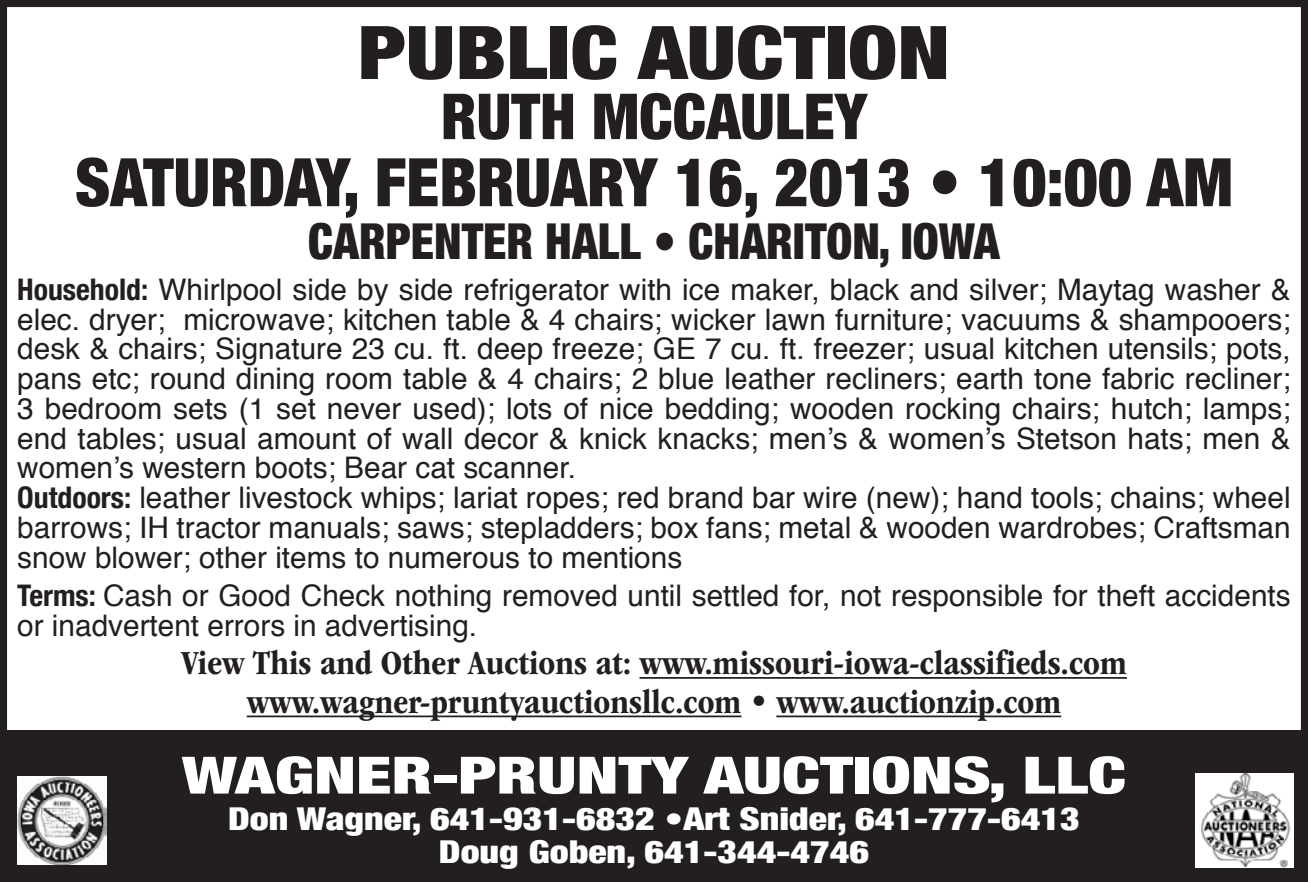
<style>
.page{position:relative;width:1308px;height:882px;background:#fff}
.page>*{position:absolute;margin:0;border:0;box-sizing:border-box;transform-origin:0 0}
.t1{font:900 condensed 73.85px "Helvetica Neue";color:#231f20;scale:1.2 1}
.t2{font:900 condensed 66.85px "Helvetica Neue";color:#231f20}
.t3{font:900 condensed 63.35px "Helvetica Neue";color:#231f20}
.t4{font:900 condensed 51.45px "Helvetica Neue";color:#fff;scale:1.38 1}
.t5{font:900 condensed 49.35px "Helvetica Neue";color:#231f20;scale:.94 1}
.t6{font:700 condensed 35px/38.5px "ITC Garamond Std";color:#231f20;text-align:center}
.t7{font:900 condensed 31.5px/32.9px "Helvetica Neue";color:#fff;text-align:center;scale:1.2 1}
.t8{font:29.75px/29.8px "Helvetica";color:#231f20}
.s1{font-family:"Helvetica Neue";font-weight:700;font-stretch:condensed}
</style>
<div class="page">
<hr style="left:639px;top:677px;width:487px;height:2px;background:#231f20">
<hr style="left:247px;top:716px;width:494px;height:1px;background:#231f20">
<hr style="left:776px;top:716px;width:285px;height:1px;background:#231f20">
<div style="left:0;top:0;width:1307px;height:882px;border:7px solid #231f20"></div>
<div style="left:2px;top:730px;width:1303px;height:146px;background:#231f20"></div>
<img style="left:18px;top:776px;width:89px;height:88px">
<img style="left:1195px;top:773px;width:98px;height:95px">
<h1 class="t1" style="left:358px;top:-8px;width:494px">PUBLIC AUCTION</h1>
<h3 class="t3" style="left:441px;top:64px;width:428px">RUTH MCCAULEY</h3>
<h2 class="t2" style="left:75px;top:127px;width:1159px">SATURDAY, FEBRUARY 16, 2013 • 10:00 AM</h2>
<h3 class="t5" style="left:308px;top:201px;width:737px">CARPENTER HALL • CHARITON, IOWA</h3>
<p class="t8" style="left:17px;top:275px;width:1274px"><span class="s1">Household:</span> Whirlpool side by side refrigerator with ice maker, black and silver; Maytag washer &amp; elec. dryer; microwave; kitchen table &amp; 4 chairs; wicker lawn furniture; vacuums &amp; shampooers; desk &amp; chairs; Signature 23 cu. ft. deep freeze; GE 7 cu. ft. freezer; usual kitchen utensils; pots, pans etc; round dining room table &amp; 4 chairs; 2 blue leather recliners; earth tone fabric recliner; 3 bedroom sets (1 set never used); lots of nice bedding; wooden rocking chairs; hutch; lamps; end tables; usual amount of wall decor &amp; knick knacks; men’s &amp; women’s Stetson hats; men &amp; women’s western boots; Bear cat scanner.<br><span class="s1">Outdoors:</span> leather livestock whips; lariat ropes; red brand bar wire (new); hand tools; chains; wheel barrows; IH tractor manuals; saws; stepladders; box fans; metal &amp; wooden wardrobes; Craftsman snow blower; other items to numerous to mentions</p>
<p class="t8" style="left:17px;top:582px;width:1274px"><span class="s1">Terms:</span> Cash or Good Check nothing removed until settled for, not responsible for theft accidents or inadvertent errors in advertising.</p>
<p class="t6" style="left:181px;top:644px;width:947px">View This and Other Auctions at: www.missouri-iowa-classifieds.com www.wagner-pruntyauctionsllc.com • www.auctionzip.com</p>
<h3 class="t4" style="left:182px;top:733px;width:125px">WAGNER</h3>
<h3 class="t4" style="left:432px;top:733px;width:48px">-PRUNTY</h3>
<h3 class="t4" style="left:704px;top:733px;width:109px">AUCTION</h3>
<h3 class="t4" style="left:952px;top:733px;width:127px">S, LLC</h3>
<p class="t7" style="left:228px;top:800px;width:711px">DON WAGNER, 641-931-6832 •ART SNIDER, 641-777-6413<br>DOUG GOBEN, 641-344-4746</p>
</div>
